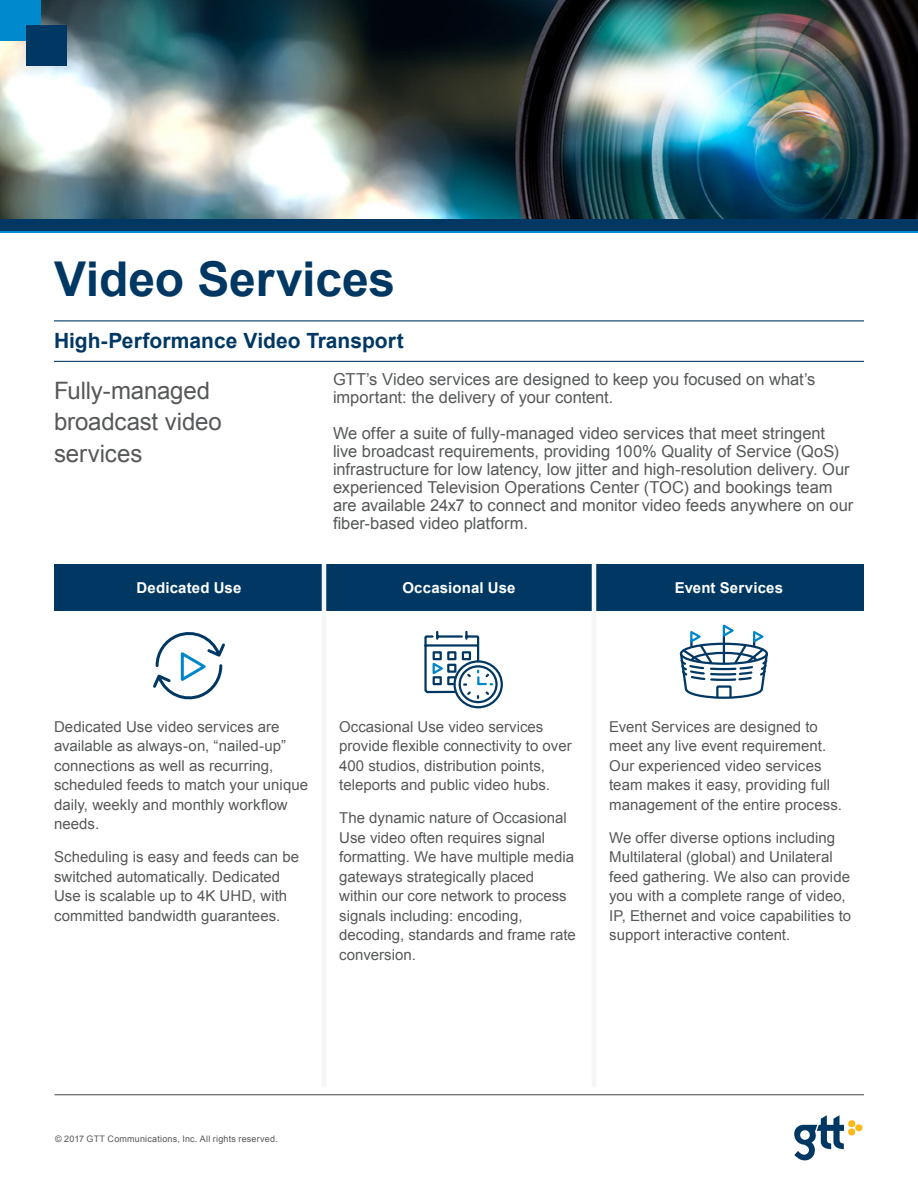
<style>
.page{position:relative;width:918px;height:1188px;background:#fff}
.page>*{position:absolute;margin:0;border:0;box-sizing:border-box;transform-origin:0 0}
.Family_Data_Sheet_Ti{font:700 48px "Arial";letter-spacing:-.005em;color:#003863}
.Family_Data_Sheet_In{font:24px/31.5px "Arial";letter-spacing:-.005em;color:#565859}
.Family_Data_Sheet_Ti-2{font:700 21px "Arial";color:#003863}
.Intro_Paragraph{font:16.5px/18px "Arial";color:#565859}
.Body_Copy{font:15px/19.5px "Arial";letter-spacing:.005em;color:#565859}
.t1{font:15px/19.5px "Arial";color:#575959}
.Callout_Box_title{font:700 15px "Arial";letter-spacing:.01em;color:#fff}
.t2{font:9px "Arial";letter-spacing:.02em;color:#565859}
</style>
<div class="page">
<hr style="left:55px;top:1094px;width:809px;height:1px;background:#565859">
<div style="left:848px;top:1120px;width:7px;height:7px;background:#fcb814;border-radius:50%"></div>
<div style="left:855px;top:1124px;width:8px;height:7px;background:#fcb814;border-radius:50%"></div>
<div style="left:848px;top:1128px;width:7px;height:8px;background:#fcb814;border-radius:50%"></div>
<svg style="left:794px;top:1115px;width:50px;height:45px"></svg>
<hr style="left:54px;top:320px;width:810px;height:1px;background:#003863">
<hr style="left:54px;top:361px;width:810px;height:1px;background:#003863">
<div style="left:594px;top:564px;width:270px;height:47px;background:#003863"></div>
<div style="left:324px;top:564px;width:270px;height:47px;background:#003863"></div>
<div style="left:54px;top:564px;width:270px;height:47px;background:#003863"></div>
<hr style="left:322px;top:564px;width:4px;height:523px;background:#f5f7f7">
<hr style="left:592px;top:564px;width:4px;height:523px;background:#f5f7f7">
<div style="left:0;top:218px;width:918px;height:14px;background:#003863"></div>
<hr style="left:0;top:231px;width:918px;height:2px;background:#0089cc">
<svg style="left:153px;top:632px;width:72px;height:68px"></svg>
<div style="left:453px;top:660px;width:50px;height:48px;border:2px solid #003863;border-radius:50%"></div>
<svg style="left:424px;top:630px;width:75px;height:74px"></svg>
<svg style="left:679px;top:624px;width:89px;height:75px"></svg>
<img style="left:0;top:0;width:918px;height:218px">
<div style="left:0;top:0;width:40px;height:40px;background:#0089cc"></div>
<div style="left:26px;top:25px;width:41px;height:40px;background:#003863"></div>
<p class="Family_Data_Sheet_Ti" style="left:54px;top:247px;width:343px">Video Services</p>
<p class="Family_Data_Sheet_Ti-2" style="left:54px;top:326px;width:351px">High-Performance Video Transport</p>
<p class="Family_Data_Sheet_In" style="left:54px;top:375px;width:169px">Fully-managed broadcast video services</p>
<p class="Intro_Paragraph" style="left:333px;top:371px;width:484px">GTT’s Video services are designed to keep you focused on what’s important: the delivery of your content.</p>
<p class="Intro_Paragraph" style="left:333px;top:425px;width:522px">We offer a suite of fully-managed video services that meet stringent live broadcast requirements, providing 100% Quality of Service (QoS) infrastructure for low latency, low jitter and high-resolution delivery. Our experienced Television Operations Center (TOC) and bookings team are available 24x7 to connect and monitor video feeds anywhere on our fiber-based video platform.</p>
<p class="Callout_Box_title" style="left:137px;top:578px;width:106px">Dedicated Use</p>
<p class="Callout_Box_title" style="left:402px;top:578px;width:115px">Occasional Use</p>
<p class="Callout_Box_title" style="left:675px;top:578px;width:110px">Event Services</p>
<p class="Body_Copy" style="left:54px;top:717px;width:256px">Dedicated Use video services are available as always-on, “nailed-up” connections as well as recurring, scheduled feeds to match your unique daily, weekly and monthly workflow needs.</p>
<p class="Body_Copy" style="left:54px;top:847px;width:247px">Scheduling is easy and feeds can be switched automatically. Dedicated Use is scalable up to 4K UHD, with committed bandwidth guarantees.</p>
<p class="t1" style="left:339px;top:717px;width:234px">Occasional Use video services provide flexible connectivity to over 400 studios, distribution points, teleports and public video hubs.</p>
<p class="t1" style="left:339px;top:808px;width:238px">The dynamic nature of Occasional<br>Use video often requires signal formatting. We have multiple media gateways strategically placed within our core network to process signals including: encoding, decoding, standards and frame rate conversion.</p>
<p class="Body_Copy" style="left:609px;top:717px;width:234px">Event Services are designed to meet any live event requirement.<br>Our experienced video services team makes it easy, providing full management of the entire process.</p>
<p class="Body_Copy" style="left:609px;top:828px;width:243px">We offer diverse options including Multilateral (global) and Unilateral feed gathering. We also can provide you with a complete range of video, IP, Ethernet and voice capabilities to support interactive content.</p>
<p class="t2" style="left:55px;top:1133px;width:224px">© 2017 GTT Communications, Inc. All rights reserved.</p>
</div>
